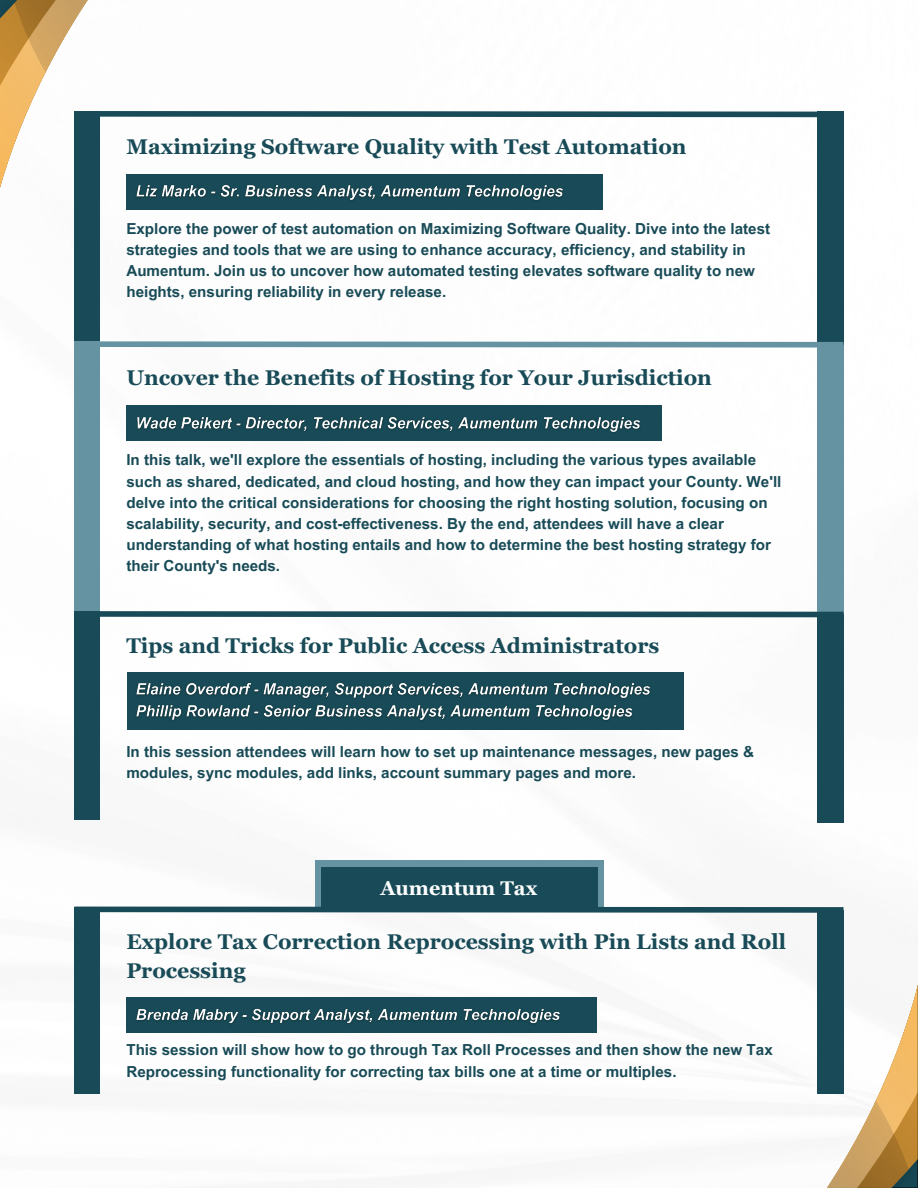
<style>
.page{position:relative;width:918px;height:1188px;background:#fff}
.page>*{position:absolute;margin:0;border:0;box-sizing:border-box;transform-origin:0 0}
.t1{font:700 21.3px/29.2px "Georgia Pro";color:#184b57}
.t2{font:700 19.8px "Georgia Pro";color:#fff}
.t3{font:700 15.15px/21.1px "Arial MT Pro";color:#184b57}
</style>
<div class="page">
<svg style="left:0;top:0;width:603px;height:210px"></svg>
<svg style="left:315px;top:822px;width:603px;height:366px"></svg>
<img style="left:132px;top:180px;width:436px;height:25px">
<div style="left:126px;top:406px;width:536px;height:35px;background:#184b57"></div>
<img style="left:137px;top:417px;width:503px;height:15px">
<div style="left:817px;top:345px;width:27px;height:270px;background:#6693a1"></div>
<div style="left:126px;top:997px;width:471px;height:36px;background:#184b57"></div>
<img style="left:136px;top:1008px;width:424px;height:16px">
<svg style="left:69px;top:108px;width:774px;height:12px"></svg>
<div style="left:74px;top:112px;width:26px;height:233px;background:#184b57"></div>
<div style="left:74px;top:342px;width:26px;height:273px;background:#6693a1"></div>
<div style="left:74px;top:907px;width:26px;height:187px;background:#184b57"></div>
<div style="left:315px;top:861px;width:288px;height:48px;background:#6693a1"></div>
<svg style="left:74px;top:904px;width:775px;height:12px"></svg>
<div style="left:321px;top:867px;width:276px;height:42px;background:#184b57"></div>
<div style="left:74px;top:612px;width:26px;height:208px;background:#184b57"></div>
<svg style="left:74px;top:611px;width:770px;height:7px;background:#426c76"></svg>
<div style="left:127px;top:672px;width:557px;height:58px;background:#184b57"></div>
<img style="left:136px;top:683px;width:514px;height:16px">
<img style="left:136px;top:705px;width:497px;height:16px">
<div style="left:817px;top:112px;width:27px;height:233px;background:#184b57"></div>
<svg style="left:74px;top:341px;width:770px;height:7px;background:#81a5b1"></svg>
<div style="left:817px;top:614px;width:27px;height:208px;background:#184b57"></div>
<div style="left:817px;top:910px;width:27px;height:184px;background:#184b57"></div>
<p class="t1" style="left:126px;top:132px;width:562px">Maximizing Software Quality with Test Automation</p>
<h1 class="t3" style="left:126px;top:220px;width:645px">Explore the power of test automation on Maximizing Software Quality. Dive into the latest strategies and tools that we are using to enhance accuracy, efficiency, and stability in Aumentum. Join us to uncover how automated testing elevates software quality to new heights, ensuring reliability in every release.</h1>
<p class="t1" style="left:126px;top:363px;width:587px">Uncover the Benefits of Hosting for Your Jurisdiction</p>
<h1 class="t3" style="left:126px;top:451px;width:657px">In this talk, we'll explore the essentials of hosting, including the various types available such as shared, dedicated, and cloud hosting, and how they can impact your County. We'll delve into the critical considerations for choosing the right hosting solution, focusing on scalability, security, and cost-effectiveness. By the end, attendees will have a clear understanding of what hosting entails and how to determine the best hosting strategy for their County's needs.</h1>
<p class="t1" style="left:126px;top:631px;width:535px">Tips and Tricks for Public Access Administrators</p>
<h1 class="t3" style="left:126px;top:743px;width:629px">In this session attendees will learn how to set up maintenance messages, new pages &amp; modules, sync modules, add links, account summary pages and more.</h1>
<p class="t2" style="left:381px;top:877px;width:158px">Aumentum Tax</p>
<p class="t1" style="left:126px;top:927px;width:661px">Explore Tax Correction Reprocessing with Pin Lists and Roll<br>Processing</p>
<h1 class="t3" style="left:126px;top:1041px;width:648px">This session will show how to go through Tax Roll Processes and then show the new Tax<br>Reprocessing functionality for correcting tax bills one at a time or multiples.</h1>
</div>
